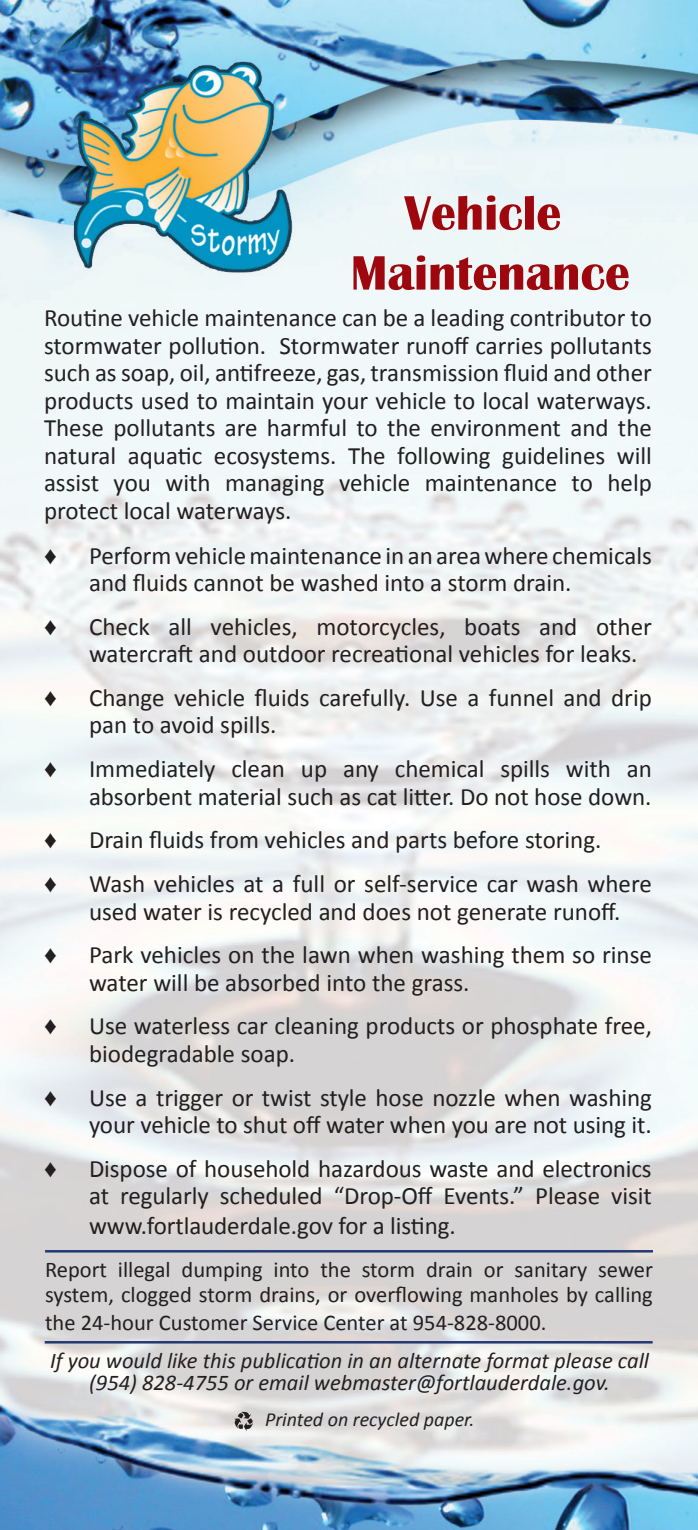
<style>
.page{position:relative;width:698px;height:1530px;background:#fff}
.page>*{position:absolute;margin:0;border:0;box-sizing:border-box;transform-origin:0 0}
.t1{font:700 50px/60px "Britannic";color:#9d070d;text-align:center}
.t2{font:25px/27.5px "Calibri";color:#231f20}
.t3{font:25px "Times New Roman";color:#231f20}
.t4{font:22.5px/25px "Calibri";color:#231f20}
.t5{font:italic 22.5px/22.5px "Calibri";color:#231f20;text-align:center}
.t6{font:italic 20px "Calibri";color:#231f20}
</style>
<div class="page">
<img style="left:0;top:0;width:698px;height:1530px">
<hr style="left:45px;top:1341px;width:607px;height:3px;background:#243874">
<hr style="left:45px;top:1250px;width:607px;height:3px;background:#243874">
<svg style="left:234px;top:1412px;width:19px;height:19px"></svg>
<h1 class="t1" style="left:351px;top:183px;width:280px">Vehicle<br>Maintenance</h1>
<p class="t2" style="left:44px;top:304px;width:609px;text-align:justify">Routine vehicle maintenance can be a leading contributor to stormwater pollution. Stormwater runoff carries pollutants such as soap, oil, antifreeze, gas, transmission fluid and other products used to maintain your vehicle to local waterways.<br>These pollutants are harmful to the environment and the natural aquatic ecosystems. The following guidelines will assist you with managing vehicle maintenance to help protect local waterways.</p>
<p class="t3" style="left:44px;top:538px;width:14px">♦</p>
<p class="t2" style="left:89px;top:542px;width:564px">Perform vehicle maintenance in an area where chemicals and fluids cannot be washed into a storm drain.</p>
<p class="t3" style="left:44px;top:610px;width:14px">♦</p>
<p class="t2" style="left:89px;top:613px;width:564px">Check all vehicles, motorcycles, boats and other watercraft and outdoor recreational vehicles for leaks.</p>
<p class="t3" style="left:44px;top:681px;width:14px">♦</p>
<p class="t2" style="left:89px;top:684px;width:564px">Change vehicle fluids carefully. Use a funnel and drip pan to avoid spills.</p>
<p class="t3" style="left:44px;top:752px;width:14px">♦</p>
<p class="t2" style="left:89px;top:755px;width:564px">Immediately clean up any chemical spills with an absorbent material such as cat litter. Do not hose down.</p>
<p class="t3" style="left:44px;top:823px;width:14px">♦</p>
<p class="t2" style="left:89px;top:826px;width:514px">Drain fluids from vehicles and parts before storing.</p>
<p class="t3" style="left:44px;top:867px;width:14px">♦</p>
<p class="t2" style="left:89px;top:870px;width:564px">Wash vehicles at a full or self-service car wash where used water is recycled and does not generate runoff.</p>
<p class="t3" style="left:44px;top:938px;width:14px">♦</p>
<p class="t2" style="left:89px;top:941px;width:564px">Park vehicles on the lawn when washing them so rinse water will be absorbed into the grass.</p>
<p class="t3" style="left:44px;top:1009px;width:14px">♦</p>
<p class="t2" style="left:89px;top:1012px;width:564px">Use waterless car cleaning products or phosphate free, biodegradable soap.</p>
<p class="t3" style="left:44px;top:1080px;width:14px">♦</p>
<p class="t2" style="left:89px;top:1084px;width:564px">Use a trigger or twist style hose nozzle when washing your vehicle to shut off water when you are not using it.</p>
<p class="t3" style="left:44px;top:1152px;width:14px">♦</p>
<p class="t2" style="left:89px;top:1155px;width:564px">Dispose of household hazardous waste and electronics at regularly scheduled “Drop-Off Events.” Please visit</p>
<p class="t2" style="left:89px;top:1212px;width:368px">www.fortlauderdale.gov for a listing.</p>
<p class="t4" style="left:45px;top:1257px;width:609px">Report illegal dumping into the storm drain or sanitary sewer system, clogged storm drains, or overflowing manholes by calling</p>
<p class="t4" style="left:45px;top:1310px;width:503px">the 24-hour Customer Service Center at 954-828-8000.</p>
<p class="t5" style="left:50px;top:1348px;width:600px">If you would like this publication in an alternate format please call (954) 828-4755 or email webmaster@fortlauderdale.gov.</p>
<p class="t6" style="left:265px;top:1407px;width:211px">Printed on recycled paper.</p>
</div>
